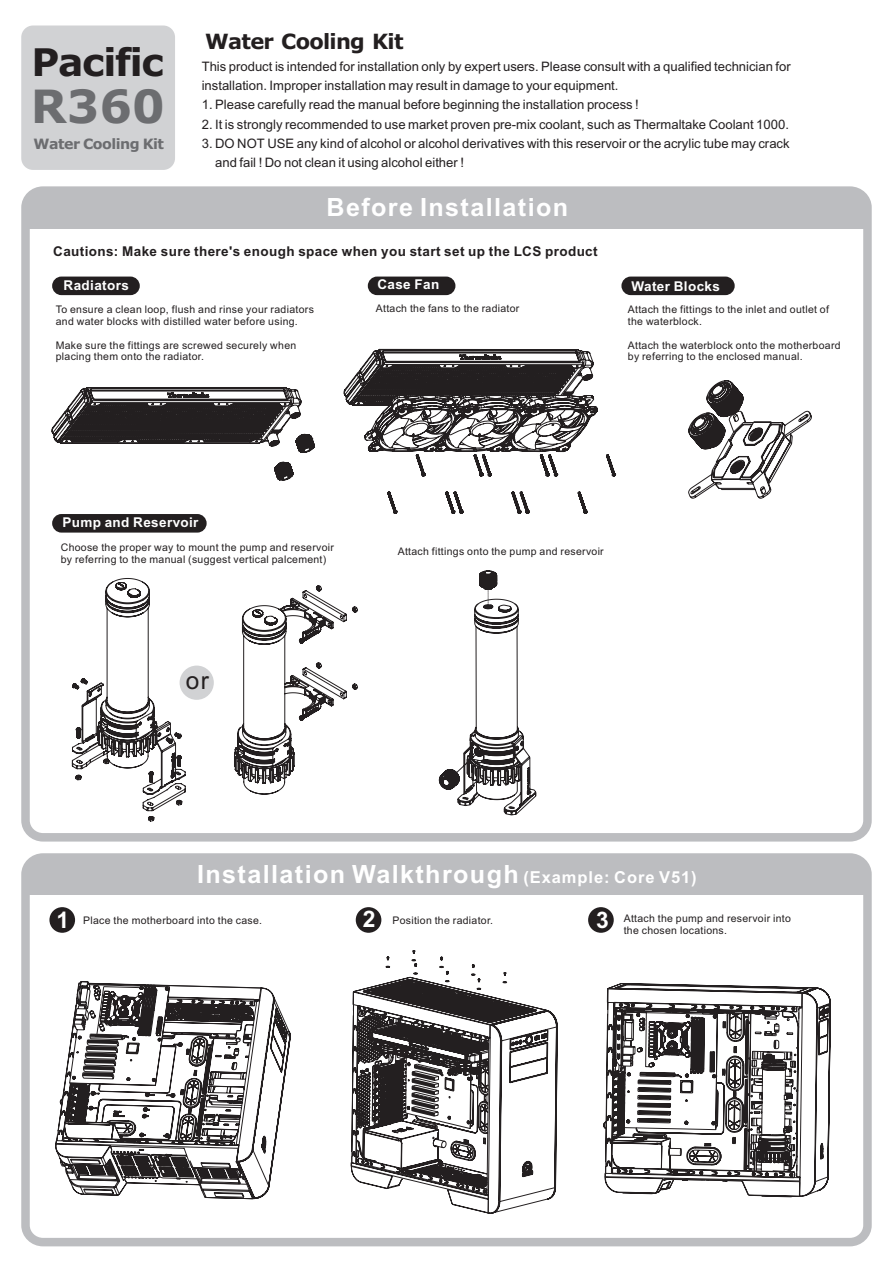
<style>
.page{position:relative;width:893px;height:1263px;background:#fff}
.page>*{position:absolute;margin:0;border:0;box-sizing:border-box;transform-origin:0 0}
.t1{font:700 45.9px "Verdana";color:#6c6d70}
.t2{font:700 38.1px "Verdana";letter-spacing:-.035em;color:#231f20}
.t3{font:700 25.2px "Arial";letter-spacing:.055em;color:#fff}
.t4{font:24.45px "Arial";color:#231f20}
.t5{font:700 22.8px "Arial";color:#fff}
.t6{font:700 21px "Verdana";letter-spacing:-.035em;color:#231f20}
.t7{font:700 14.25px "Verdana";letter-spacing:-.035em;color:#6c6d70}
.t8{font:700 13.5px "Arial";letter-spacing:.03em;color:#231f20}
.t9{font:700 13.5px "Arial";letter-spacing:.03em;color:#fff}
.t10{font:13.05px/19.2px "Arial Unicode MS";color:#231f20}
.t11{font:10.5px/11.7px "Arial";letter-spacing:.03em;color:#231f20}
.s1{font-size:16.5px}
</style>
<div class="page">
<div style="left:180px;top:665px;width:34px;height:35px;background:#d1d2d4;border-radius:50%"></div>
<div style="left:588px;top:907px;width:26px;height:26px;background:#231f20;border-radius:50%"></div>
<div style="left:356px;top:907px;width:25px;height:26px;background:#231f20;border-radius:50%"></div>
<div style="left:21px;top:26px;width:154px;height:144px;background:#d1d2d4;border-radius:12px"></div>
<div style="left:26px;top:191px;width:841px;height:37px;background:#bcbdc0"></div>
<div style="left:21px;top:186px;width:851px;height:655px;border:9px solid #bcbdc0;border-radius:17px"></div>
<div style="left:52px;top:277px;width:88px;height:18px;background:#231f20;border-radius:9px"></div>
<div style="left:368px;top:277px;width:87px;height:18px;background:#231f20;border-radius:9px"></div>
<div style="left:621px;top:277px;width:114px;height:18px;background:#231f20;border-radius:9px"></div>
<div style="left:52px;top:514px;width:155px;height:19px;background:#231f20;border-radius:9px"></div>
<svg style="left:439px;top:570px;width:97px;height:245px"></svg>
<svg style="left:72px;top:578px;width:114px;height:243px"></svg>
<svg style="left:234px;top:585px;width:124px;height:209px"></svg>
<svg style="left:688px;top:380px;width:124px;height:119px"></svg>
<div style="left:26px;top:857px;width:841px;height:38px;background:#bcbdc0"></div>
<div style="left:21px;top:853px;width:851px;height:393px;border:9px solid #bcbdc0;border-radius:17px"></div>
<div style="left:49px;top:907px;width:26px;height:26px;background:#231f20;border-radius:50%"></div>
<svg style="left:274px;top:462px;width:20px;height:18px"></svg>
<svg style="left:52px;top:387px;width:263px;height:66px"></svg>
<svg style="left:344px;top:349px;width:273px;height:165px"></svg>
<svg style="left:351px;top:950px;width:207px;height:263px"></svg>
<svg style="left:603px;top:983px;width:228px;height:214px"></svg>
<svg style="left:55px;top:981px;width:236px;height:218px"></svg>
<h2 class="t2" style="left:31px;top:47px;width:134px">Pacific</h2>
<h1 class="t1" style="left:31px;top:88px;width:135px">R360</h1>
<h3 class="t7" style="left:33px;top:138px;width:132px">Water Cooling Kit</h3>
<h3 class="t6" style="left:205px;top:33px;width:200px">Water Cooling Kit</h3>
<p class="t10" style="left:202px;top:58px;width:591px">This product is intended for installation only by expert users. Please consult with a qualified technician for installation. Improper installation may result in damage to your equipment.</p>
<p class="t10" style="left:202px;top:96px;width:439px">1. Please carefully read the manual before beginning the installation process !</p>
<p class="t10" style="left:202px;top:116px;width:589px">2. It is strongly recommended to use market proven pre-mix coolant, such as Thermaltake Coolant 1000.</p>
<p class="t10" style="left:215px;top:135px;width:576px;text-indent:-13px">3. DO NOT USE any kind of alcohol or alcohol derivatives with this reservoir or the acrylic tube may crack and fail ! Do not clean it using alcohol either !</p>
<h3 class="t3" style="left:326px;top:197px;width:243px">Before Installation</h3>
<p class="t8" style="left:53px;top:246px;width:546px">Cautions: Make sure there's enough space when you start set up the LCS product</p>
<p class="t9" style="left:64px;top:280px;width:67px">Radiators</p>
<p class="t9" style="left:377px;top:279px;width:63px">Case Fan</p>
<p class="t9" style="left:632px;top:281px;width:90px">Water Blocks</p>
<p class="t11" style="left:56px;top:305px;width:260px">To ensure a clean loop, flush and rinse your radiators and water blocks with distilled water before using.</p>
<p class="t11" style="left:56px;top:340px;width:242px">Make sure the fittings are screwed securely when placing them onto the radiator.</p>
<p class="t11" style="left:376px;top:303px;width:145px">Attach the fans to the radiator</p>
<p class="t11" style="left:628px;top:305px;width:203px">Attach the fittings to the inlet and outlet of the waterblock.</p>
<p class="t11" style="left:628px;top:340px;width:214px">Attach the waterblock onto the motherboard by referring to the enclosed manual.</p>
<p class="t9" style="left:62px;top:517px;width:138px">Pump and Reservoir</p>
<p class="t11" style="left:61px;top:543px;width:275px">Choose the proper way to mount the pump and reservoir by referring to the manual (suggest vertical palcement)</p>
<p class="t11" style="left:398px;top:546px;width:208px">Attach fittings onto the pump and reservoir</p>
<h3 class="t4" style="left:186px;top:671px;width:25px">or</h3>
<h3 class="t5" style="left:56px;top:911px;width:14px">1</h3>
<h3 class="t3" style="left:197px;top:864px;width:501px">Installation Walkthrough <span class="s1">(Example: Core V51)</span></h3>
<p class="t11" style="left:83px;top:915px;width:180px">Place the motherboard into the case.</p>
<p class="t11" style="left:392px;top:915px;width:102px">Position the radiator.</p>
<p class="t11" style="left:624px;top:913px;width:169px">Attach the pump and reservoir into</p>
<h3 class="t5" style="left:363px;top:911px;width:14px">2</h3>
<h3 class="t5" style="left:596px;top:911px;width:14px">3</h3>
<p class="t11" style="left:624px;top:925px;width:105px">the chosen locations.</p>
</div>
